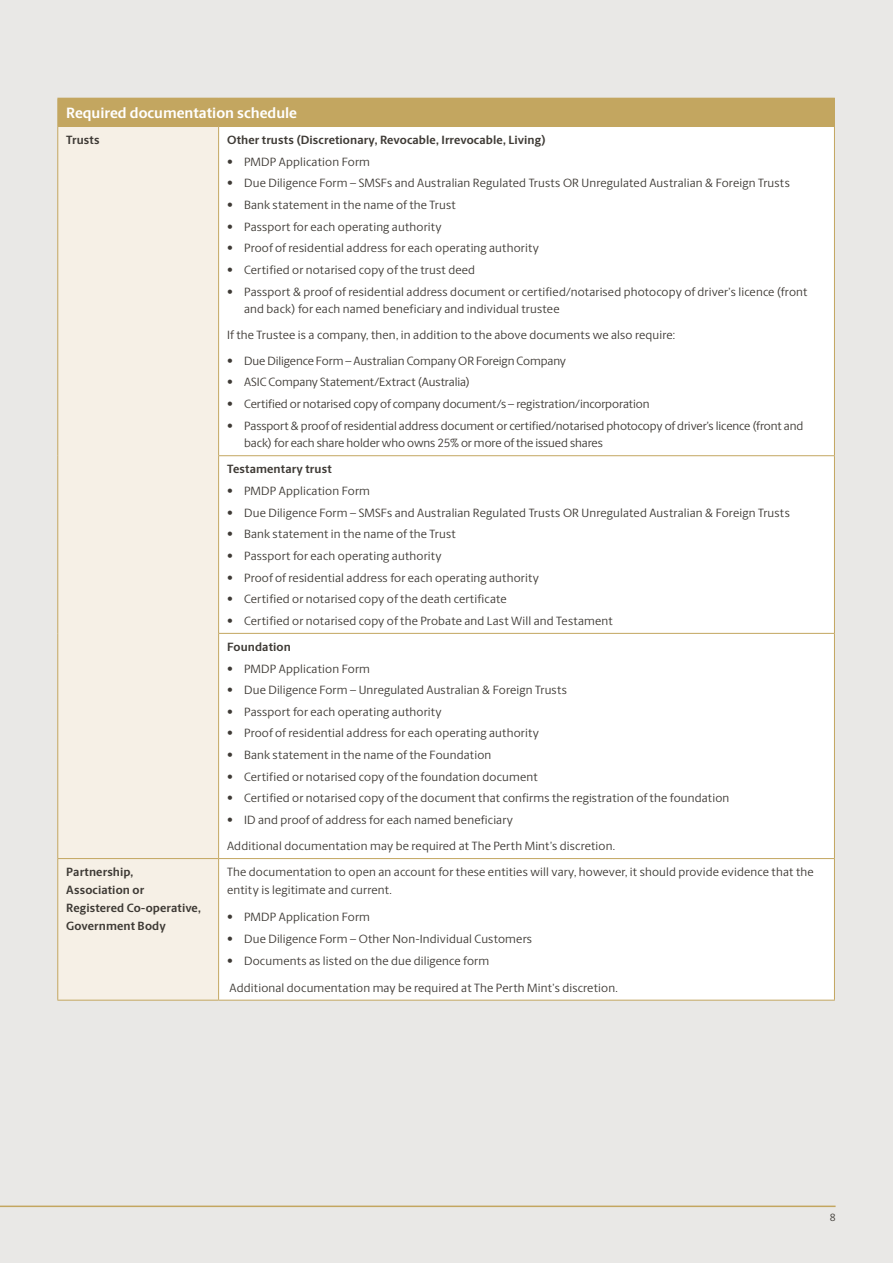
<style>
.page{position:relative;width:893px;height:1263px;background:#e9e8e6}
.page>*{position:absolute;margin:0;border:0;box-sizing:border-box;transform-origin:0 0}
.t1{font:700 15px "Berlingske Sans";color:#fff}
.t2{font:12px/17.4px "Berlingske Sans";letter-spacing:.01em;color:#3e3a35}
.t3{font:700 12px/18px "Berlingske Sans";letter-spacing:.01em;color:#3e3a35}
.t4{font:10.5px "Berlingske Sans";color:#3e3a35}
</style>
<div class="page">
<div style="left:58px;top:98px;width:776px;height:28px;background:#c3a660"></div>
<div style="left:58px;top:127px;width:160px;height:873px;background:#f6f0e6"></div>
<div style="left:219px;top:127px;width:615px;height:873px;background:#fff"></div>
<hr style="left:57px;top:127px;width:1px;height:329px;background:#c3a660">
<hr style="left:218px;top:127px;width:1px;height:328px;background:#c3a660">
<hr style="left:834px;top:127px;width:1px;height:328px;background:#c3a660">
<hr style="left:57px;top:456px;width:1px;height:177px;background:#c3a660">
<hr style="left:218px;top:455px;width:617px;height:1px;background:#c3a660">
<hr style="left:218px;top:456px;width:1px;height:177px;background:#c3a660">
<hr style="left:834px;top:456px;width:1px;height:177px;background:#c3a660">
<hr style="left:57px;top:633px;width:1px;height:225px;background:#c3a660">
<hr style="left:218px;top:634px;width:1px;height:224px;background:#c3a660">
<hr style="left:834px;top:634px;width:1px;height:224px;background:#c3a660">
<hr style="left:57px;top:98px;width:162px;height:1px;background:#c3a660">
<svg style="left:57px;top:99px;width:1px;height:27px"></svg>
<hr style="left:219px;top:98px;width:616px;height:1px;background:#c3a660">
<svg style="left:834px;top:99px;width:1px;height:27px"></svg>
<hr style="left:57px;top:126px;width:162px;height:1px;background:#c3a660">
<hr style="left:219px;top:126px;width:616px;height:1px;background:#c3a660">
<hr style="left:218px;top:633px;width:617px;height:1px;background:#c3a660">
<hr style="left:57px;top:859px;width:1px;height:141px;background:#c3a660">
<hr style="left:218px;top:859px;width:1px;height:141px;background:#c3a660">
<hr style="left:834px;top:859px;width:1px;height:141px;background:#c3a660">
<hr style="left:57px;top:1000px;width:162px;height:1px;background:#c3a660">
<hr style="left:219px;top:1000px;width:616px;height:1px;background:#c3a660">
<hr style="left:57px;top:858px;width:162px;height:1px;background:#c3a660">
<hr style="left:219px;top:858px;width:616px;height:1px;background:#c3a660">
<hr style="left:0;top:1205px;width:836px;height:2px;background:#c3a660">
<p class="t1" style="left:66px;top:102px;width:232px">Required documentation schedule</p>
<p class="t3" style="left:66px;top:131px;width:35px">Trusts</p>
<p class="t3" style="left:227px;top:131px;width:320px">Other trusts (Discretionary, Revocable, Irrevocable, Living)</p>
<p class="t2" style="left:227px;top:152px;width:144px">• PMDP Application Form</p>
<p class="t2" style="left:227px;top:174px;width:564px">• Due Diligence Form – SMSFs and Australian Regulated Trusts OR Unregulated Australian &amp; Foreign Trusts</p>
<p class="t2" style="left:227px;top:196px;width:230px">• Bank statement in the name of the Trust</p>
<p class="t2" style="left:227px;top:217px;width:216px">• Passport for each operating authority</p>
<p class="t2" style="left:227px;top:239px;width:313px">• Proof of residential address for each operating authority</p>
<p class="t2" style="left:227px;top:261px;width:250px">• Certified or notarised copy of the trust deed</p>
<p class="t2" style="left:244px;top:282px;width:565px;text-indent:-17px">• Passport &amp; proof of residential address document or certified/notarised photocopy of driver’s licence (front and back) for each named beneficiary and individual trustee</p>
<p class="t2" style="left:227px;top:326px;width:450px">If the Trustee is a company, then, in addition to the above documents we also require:</p>
<p class="t2" style="left:227px;top:351px;width:341px">• Due Diligence Form – Australian Company OR Foreign Company</p>
<p class="t2" style="left:227px;top:373px;width:244px">• ASIC Company Statement/Extract (Australia)</p>
<p class="t2" style="left:227px;top:395px;width:424px">• Certified or notarised copy of company document/s – registration/incorporation</p>
<p class="t2" style="left:244px;top:416px;width:561px;text-indent:-17px">• Passport &amp; proof of residential address document or certified/notarised photocopy of driver’s licence (front and back) for each share holder who owns 25% or more of the issued shares</p>
<p class="t3" style="left:227px;top:460px;width:106px">Testamentary trust</p>
<p class="t2" style="left:227px;top:482px;width:144px">• PMDP Application Form</p>
<p class="t2" style="left:227px;top:503px;width:564px">• Due Diligence Form – SMSFs and Australian Regulated Trusts OR Unregulated Australian &amp; Foreign Trusts</p>
<p class="t2" style="left:227px;top:525px;width:230px">• Bank statement in the name of the Trust</p>
<p class="t2" style="left:227px;top:546px;width:216px">• Passport for each operating authority</p>
<p class="t2" style="left:227px;top:568px;width:313px">• Proof of residential address for each operating authority</p>
<p class="t2" style="left:227px;top:590px;width:281px">• Certified or notarised copy of the death certificate</p>
<p class="t2" style="left:227px;top:611px;width:387px">• Certified or notarised copy of the Probate and Last Will and Testament</p>
<p class="t3" style="left:227px;top:638px;width:65px">Foundation</p>
<p class="t2" style="left:227px;top:659px;width:144px">• PMDP Application Form</p>
<p class="t2" style="left:227px;top:681px;width:341px">• Due Diligence Form – Unregulated Australian &amp; Foreign Trusts</p>
<p class="t2" style="left:227px;top:702px;width:216px">• Passport for each operating authority</p>
<p class="t2" style="left:227px;top:724px;width:313px">• Proof of residential address for each operating authority</p>
<p class="t2" style="left:227px;top:746px;width:266px">• Bank statement in the name of the Foundation</p>
<p class="t2" style="left:227px;top:767px;width:312px">• Certified or notarised copy of the foundation document</p>
<p class="t2" style="left:227px;top:789px;width:504px">• Certified or notarised copy of the document that confirms the registration of the foundation</p>
<p class="t2" style="left:227px;top:806px;width:390px;line-height:26px">• ID and proof of address for each named beneficiary<br>Additional documentation may be required at The Perth Mint’s discretion.</p>
<p class="t3" style="left:66px;top:863px;width:136px">Partnership,<br>Association or<br>Registered Co-operative,<br>Government Body</p>
<p class="t2" style="left:227px;top:862px;width:588px;line-height:18px">The documentation to open an account for these entities will vary, however, it should provide evidence that the entity is legitimate and current.</p>
<p class="t2" style="left:227px;top:907px;width:144px">• PMDP Application Form</p>
<p class="t2" style="left:227px;top:929px;width:307px">• Due Diligence Form – Other Non-Individual Customers</p>
<p class="t2" style="left:227px;top:952px;width:264px">• Documents as listed on the due diligence form</p>
<p class="t2" style="left:230px;top:978px;width:390px">Additional documentation may be required at The Perth Mint’s discretion.</p>
<p class="t4" style="left:830px;top:1210px;width:7px">8</p>
</div>
